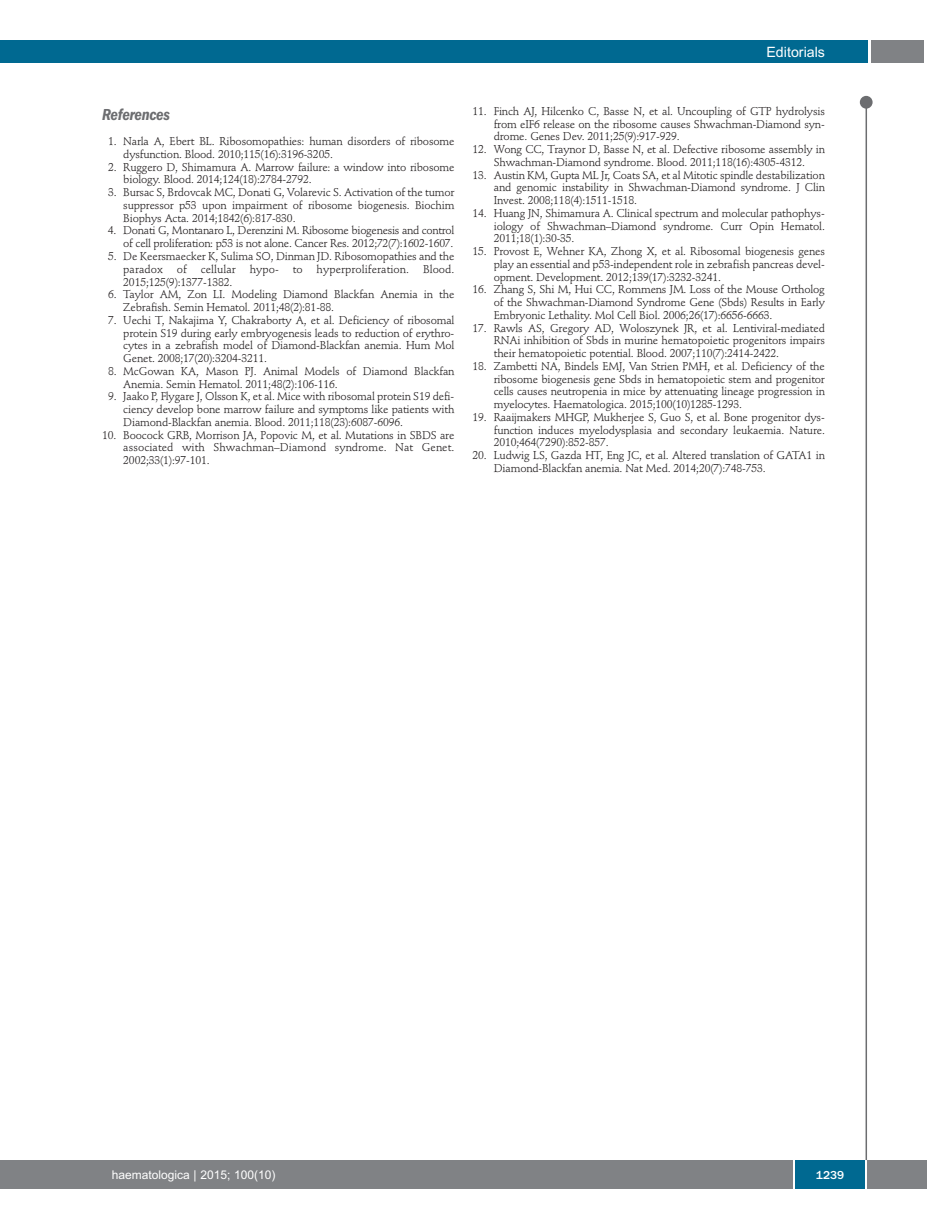
<style>
.page{position:relative;width:927px;height:1225px;background:#fff}
.page>*{position:absolute;margin:0;border:0;box-sizing:border-box;transform-origin:0 0}
.t1{font:italic 600 condensed 16.5px "Franklin Gothic";letter-spacing:-.015em;color:#6c6d70}
.t2{font:14.25px "Arial";color:#fff}
.t3{font:12px "Arial";color:#fff}
.t4{font:500 12px "Franklin Gothic";color:#fff}
.t5{font:11.25px/12.8px "Stempel Schneidler";letter-spacing:-.015em;color:#231f20;text-align:justify}
</style>
<div class="page">
<div style="left:0;top:40px;width:19px;height:22px;background:#006991"></div>
<div style="left:0;top:1160px;width:18px;height:28px;background:#808285"></div>
<div style="left:871px;top:40px;width:52px;height:22px;background:#808285"></div>
<div style="left:18px;top:40px;width:849px;height:22px;background:#006991"></div>
<div style="left:17px;top:1160px;width:910px;height:28px;background:#808285"></div>
<div style="left:795px;top:1160px;width:70px;height:28px;background:#006991"></div>
<hr style="left:793px;top:1160px;width:2px;height:28px;background:#fff">
<hr style="left:865px;top:1160px;width:2px;height:28px;background:#fff">
<div style="left:860px;top:96px;width:13px;height:13px;background:#6c6d70;border-radius:50%"></div>
<hr style="left:865px;top:100px;width:2px;height:1060px;background:#6c6d70">
<p class="t2" style="left:766px;top:44px;width:60px">Editorials</p>
<h1 class="t1" style="left:102px;top:108px;width:70px">References</h1>
<p class="t5" style="left:123px;top:136px;width:333px;text-indent:-15px">1. Narla A, Ebert BL. Ribosomopathies: human disorders of ribosome dysfunction. Blood. 2010;115(16):3196-3205.</p>
<p class="t5" style="left:123px;top:162px;width:333px;text-indent:-15px">2. Ruggero D, Shimamura A. Marrow failure: a window into ribosome biology. Blood. 2014;124(18):2784-2792.</p>
<p class="t5" style="left:123px;top:187px;width:333px;text-indent:-15px">3. Bursac S, Brdovcak MC, Donati G, Volarevic S. Activation of the tumor suppressor p53 upon impairment of ribosome biogenesis. Biochim Biophys Acta. 2014;1842(6):817-830.</p>
<p class="t5" style="left:108px;top:225px;width:348px;text-align:right">4. Donati G, Montanaro L, Derenzini M. Ribosome biogenesis and control of cell proliferation: p53 is not alone. Cancer Res. 2012;72(7):1602-1607.</p>
<p class="t5" style="left:123px;top:251px;width:333px;text-indent:-15px">5. De Keersmaecker K, Sulima SO, Dinman JD. Ribosomopathies and the paradox of cellular hypo- to hyperproliferation. Blood.<br>2015;125(9):1377-1382.</p>
<p class="t5" style="left:123px;top:289px;width:333px;text-indent:-15px">6. Taylor AM, Zon LI. Modeling Diamond Blackfan Anemia in the<br>Zebrafish. Semin Hematol. 2011;48(2):81-88.</p>
<p class="t5" style="left:123px;top:315px;width:333px;text-indent:-15px">7. Uechi T, Nakajima Y, Chakraborty A, et al. Deficiency of ribosomal protein S19 during early embryogenesis leads to reduction of erythro&shy;cytes in a zebrafish model of Diamond-Blackfan anemia. Hum Mol Genet. 2008;17(20):3204-3211.</p>
<p class="t5" style="left:123px;top:366px;width:333px;text-indent:-15px">8. McGowan KA, Mason PJ. Animal Models of Diamond Blackfan<br>Anemia. Semin Hematol. 2011;48(2):106-116.</p>
<p class="t5" style="left:123px;top:391px;width:333px;text-indent:-15px">9. Jaako P, Flygare J, Olsson K, et al. Mice with ribosomal protein S19 defi&shy;ciency develop bone marrow failure and symptoms like patients with Diamond-Blackfan anemia. Blood. 2011;118(23):6087-6096.</p>
<p class="t5" style="left:123px;top:429px;width:333px;text-indent:-21px">10. Boocock GRB, Morrison JA, Popovic M, et al. Mutations in SBDS are associated with Shwachman–Diamond syndrome. Nat Genet.<br>2002;33(1):97-101.</p>
<p class="t5" style="left:494px;top:106px;width:333px;text-indent:-21px">11. Finch AJ, Hilcenko C, Basse N, et al. Uncoupling of GTP hydrolysis from eIF6 release on the ribosome causes Shwachman-Diamond syn&shy;drome. Genes Dev. 2011;25(9):917-929.</p>
<p class="t5" style="left:472px;top:144px;width:354px;text-align:center">12. Wong CC, Traynor D, Basse N, et al. Defective ribosome assembly in<br>Shwachman-Diamond syndrome. Blood. 2011;118(16):4305-4312.</p>
<p class="t5" style="left:494px;top:169px;width:333px;text-indent:-21px">13. Austin KM, Gupta ML Jr, Coats SA, et al Mitotic spindle destabilization and genomic instability in Shwachman-Diamond syndrome. J Clin Invest. 2008;118(4):1511-1518.</p>
<p class="t5" style="left:494px;top:208px;width:333px;text-indent:-21px">14. Huang JN, Shimamura A. Clinical spectrum and molecular pathophys&shy;iology of Shwachman–Diamond syndrome. Curr Opin Hematol.<br>2011;18(1):30-35.</p>
<p class="t5" style="left:494px;top:246px;width:333px;text-indent:-21px">15. Provost E, Wehner KA, Zhong X, et al. Ribosomal biogenesis genes play an essential and p53-independent role in zebrafish pancreas devel&shy;opment. Development. 2012;139(17):3232-3241.</p>
<p class="t5" style="left:494px;top:284px;width:333px;text-indent:-21px">16. Zhang S, Shi M, Hui CC, Rommens JM. Loss of the Mouse Ortholog of the Shwachman-Diamond Syndrome Gene (Sbds) Results in Early Embryonic Lethality. Mol Cell Biol. 2006;26(17):6656-6663.</p>
<p class="t5" style="left:494px;top:322px;width:333px;text-indent:-21px">17. Rawls AS, Gregory AD, Woloszynek JR, et al. Lentiviral-mediated RNAi inhibition of Sbds in murine hematopoietic progenitors impairs their hematopoietic potential. Blood. 2007;110(7):2414-2422.</p>
<p class="t5" style="left:494px;top:361px;width:333px;text-indent:-21px">18. Zambetti NA, Bindels EMJ, Van Strien PMH, et al. Deficiency of the ribosome biogenesis gene Sbds in hematopoietic stem and progenitor cells causes neutropenia in mice by attenuating lineage progression in myelocytes. Haematologica. 2015;100(10)1285-1293.</p>
<p class="t5" style="left:494px;top:412px;width:333px;text-indent:-21px">19. Raaijmakers MHGP, Mukherjee S, Guo S, et al. Bone progenitor dys&shy;function induces myelodysplasia and secondary leukaemia. Nature.<br>2010;464(7290):852-857.</p>
<p class="t5" style="left:494px;top:450px;width:333px;text-indent:-21px">20. Ludwig LS, Gazda HT, Eng JC, et al. Altered translation of GATA1 in<br>Diamond-Blackfan anemia. Nat Med. 2014;20(7):748-753.</p>
<p class="t3" style="left:112px;top:1167px;width:165px">haematologica | 2015; 100(10)</p>
<p class="t4" style="left:816px;top:1167px;width:30px">1239</p>
</div>
